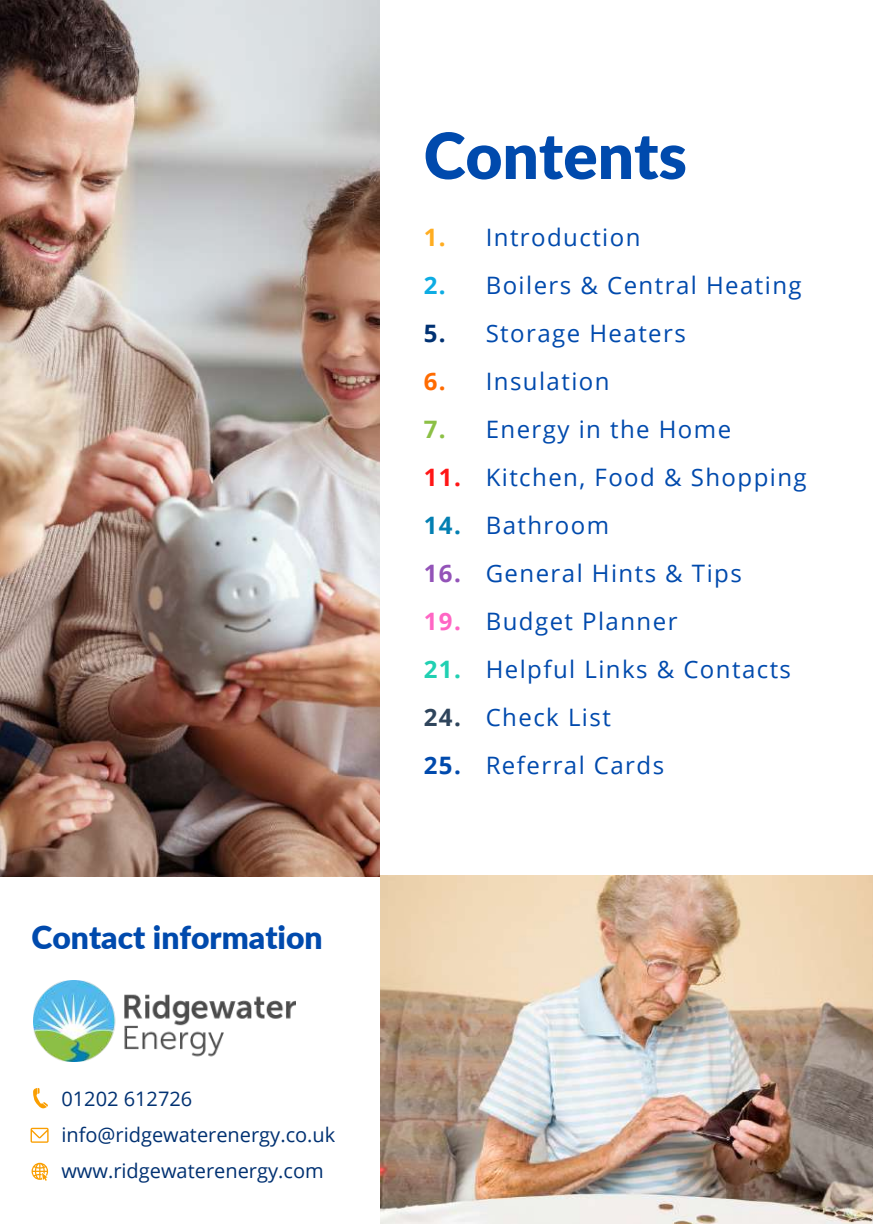
<style>
.page{position:relative;width:873px;height:1224px;background:#fff}
.page>*{position:absolute;margin:0;border:0;box-sizing:border-box;transform-origin:0 0}
.t1{font:900 63.8px "Lato";color:#004aad}
.t2{font:900 31.8px "Lato";color:#004aad}
.t3{font:24px/48px "Open Sans";letter-spacing:.06em;color:#004aad}
.t4{font:700 24px "Open Sans";color:#ff1616}
.t5{font:700 24px "Open Sans";color:#037fb2}
.t6{font:700 24px "Open Sans";color:#9353b8}
.t7{font:700 24px "Open Sans";color:#ff66c4}
.t8{font:700 24px "Open Sans";color:#21d0b2}
.t9{font:700 24px "Open Sans";color:#2f455c}
.t10{font:700 24px "Open Sans";color:#004aad}
.t11{font:700 24px "Open Sans";color:#ffad21}
.t12{font:700 24px "Open Sans";color:#0dace3}
.t13{font:700 24px "Open Sans";color:#003172}
.t14{font:700 24px "Open Sans";color:#ff6b00}
.t15{font:700 24px "Open Sans";color:#8cc046}
.t16{font:20px/36px "Open Sans";color:#003172}
</style>
<div class="page">
<img style="left:0;top:0;width:380px;height:877px">
<img style="left:380px;top:876px;width:493px;height:348px">
<svg style="left:33px;top:1088px;width:15px;height:21px"></svg>
<svg style="left:31px;top:1128px;width:18px;height:15px"></svg>
<svg style="left:32px;top:1163px;width:16px;height:18px"></svg>
<img style="left:33px;top:980px;width:263px;height:82px">
<h2 class="t2" style="left:32px;top:918px;width:293px">Contact information</h2>
<p class="t16" style="left:61px;top:1080px;width:276px">01202 612726 info@ridgewaterenergy.co.uk www.ridgewaterenergy.com</p>
<h1 class="t1" style="left:424px;top:116px;width:265px">Contents</h1>
<p class="t11" style="left:424px;top:220px;width:24px">1.</p>
<p class="t12" style="left:424px;top:268px;width:24px">2.</p>
<p class="t13" style="left:424px;top:316px;width:24px">5.</p>
<p class="t14" style="left:424px;top:364px;width:24px">6.</p>
<p class="t15" style="left:424px;top:412px;width:24px">7.</p>
<p class="t4" style="left:424px;top:460px;width:39px">11.</p>
<p class="t5" style="left:424px;top:509px;width:39px">14.</p>
<p class="t6" style="left:424px;top:557px;width:39px">16.</p>
<p class="t7" style="left:424px;top:605px;width:39px">19.</p>
<p class="t8" style="left:424px;top:653px;width:39px">21.</p>
<p class="t9" style="left:424px;top:701px;width:39px">24.</p>
<p class="t10" style="left:424px;top:749px;width:39px">25.</p>
<p class="t3" style="left:486px;top:213px;width:323px">Introduction<br>Boilers &amp; Central Heating<br>Storage Heaters<br>Insulation<br>Energy in the Home<br>Kitchen, Food &amp; Shopping<br>Bathroom<br>General Hints &amp; Tips<br>Budget Planner<br>Helpful Links &amp; Contacts<br>Check List<br>Referral Cards</p>
</div>
